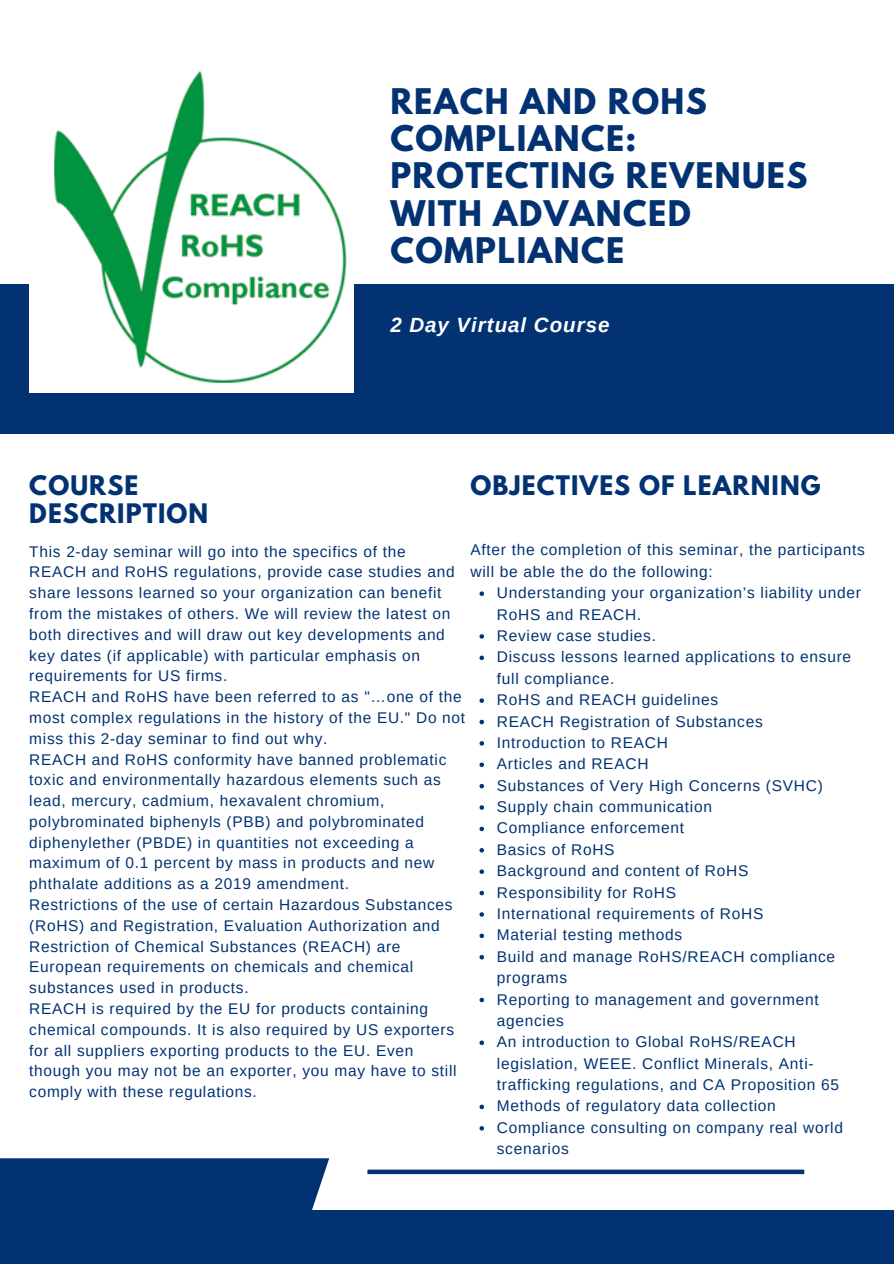
<style>
.page{position:relative;width:894px;height:1264px;background:#fff}
.page>*{position:absolute;margin:0;border:0;box-sizing:border-box;transform-origin:0 0}
.t1{font:700 31.35px/37.2px "League Spartan";letter-spacing:.045em;color:#023272}
.t2{font:700 23.85px/28.2px "League Spartan";letter-spacing:.045em;color:#023272}
.t3{font:italic 700 20.55px "Arimo";letter-spacing:.045em;color:#fff}
.t4{font:15.45px/20.9px "Arimo";letter-spacing:.045em;color:#023272}
</style>
<div class="page">
<div style="left:0;top:284px;width:893px;height:149px;background:#023272"></div>
<div style="left:0;top:1209px;width:893px;height:54px;background:#023272"></div>
<div style="left:0;top:1158px;width:329px;height:105px;background:#023272"></div>
<div style="left:367px;top:1169px;width:437px;height:5px;background:#023272"></div>
<img style="left:29px;top:71px;width:324px;height:321px">
<svg style="left:479px;top:591px;width:5px;height:5px"></svg>
<svg style="left:479px;top:634px;width:5px;height:4px"></svg>
<svg style="left:479px;top:655px;width:5px;height:5px"></svg>
<svg style="left:479px;top:698px;width:5px;height:5px"></svg>
<svg style="left:479px;top:719px;width:5px;height:5px"></svg>
<svg style="left:479px;top:741px;width:5px;height:4px"></svg>
<svg style="left:479px;top:762px;width:5px;height:5px"></svg>
<svg style="left:479px;top:784px;width:5px;height:4px"></svg>
<svg style="left:479px;top:805px;width:5px;height:4px"></svg>
<svg style="left:479px;top:826px;width:5px;height:5px"></svg>
<svg style="left:479px;top:848px;width:5px;height:4px"></svg>
<svg style="left:479px;top:869px;width:5px;height:5px"></svg>
<svg style="left:479px;top:890px;width:5px;height:5px"></svg>
<svg style="left:479px;top:912px;width:5px;height:4px"></svg>
<svg style="left:479px;top:933px;width:5px;height:5px"></svg>
<svg style="left:479px;top:955px;width:5px;height:4px"></svg>
<svg style="left:479px;top:997px;width:5px;height:5px"></svg>
<svg style="left:479px;top:1040px;width:5px;height:5px"></svg>
<svg style="left:479px;top:1104px;width:5px;height:5px"></svg>
<svg style="left:479px;top:1126px;width:5px;height:4px"></svg>
<h3 class="t1" style="left:390px;top:87px;width:418px">REACH AND ROHS<br>COMPLIANCE:<br>PROTECTING REVENUES<br>WITH ADVANCED<br>COMPLIANCE</h3>
<h1 class="t3" style="left:390px;top:313px;width:220px">2 Day Virtual Course</h1>
<h2 class="t2" style="left:29px;top:474px;width:180px">COURSE<br>DESCRIPTION</h2>
<h2 class="t2" style="left:470px;top:474px;width:351px">OBJECTIVES OF LEARNING</h2>
<p class="t4" style="left:29px;top:541px;width:426px">This 2-day seminar will go into the specifics of the REACH and RoHS regulations, provide case studies and share lessons learned so your organization can benefit from the mistakes of others. We will review the latest on both directives and will draw out key developments and key dates (if applicable) with particular emphasis on requirements for US firms.</p>
<p class="t4" style="left:29px;top:686px;width:437px">REACH and RoHS have been referred to as "…one of the most complex regulations in the history of the EU." Do not miss this 2-day seminar to find out why.</p>
<p class="t4" style="left:29px;top:748px;width:418px">REACH and RoHS conformity have banned problematic toxic and environmentally hazardous elements such as lead, mercury, cadmium, hexavalent chromium, polybrominated biphenyls (PBB) and polybrominated diphenylether (PBDE) in quantities not exceeding a maximum of 0.1 percent by mass in products and new phthalate additions as a 2019 amendment.</p>
<p class="t4" style="left:29px;top:894px;width:424px">Restrictions of the use of certain Hazardous Substances (RoHS) and Registration, Evaluation Authorization and Restriction of Chemical Substances (REACH) are European requirements on chemicals and chemical substances used in products.</p>
<p class="t4" style="left:29px;top:998px;width:428px">REACH is required by the EU for products containing chemical compounds. It is also required by US exporters for all suppliers exporting products to the EU. Even though you may not be an exporter, you may have to still comply with these regulations.</p>
<p class="t4" style="left:470px;top:539px;width:396px;line-height:21.3px">After the completion of this seminar, the participants will be able the do the following:</p>
<p class="t4" style="left:496px;top:582px;width:365px;line-height:21.3px">Understanding your organization’s liability under<br>RoHS and REACH.</p>
<p class="t4" style="left:496px;top:625px;width:160px">Review case studies.</p>
<p class="t4" style="left:496px;top:646px;width:356px;line-height:21.3px">Discuss lessons learned applications to ensure full compliance.</p>
<p class="t4" style="left:496px;top:689px;width:223px">RoHS and REACH guidelines</p>
<p class="t4" style="left:496px;top:710px;width:267px">REACH Registration of Substances</p>
<p class="t4" style="left:496px;top:732px;width:172px">Introduction to REACH</p>
<p class="t4" style="left:496px;top:753px;width:153px">Articles and REACH</p>
<p class="t4" style="left:496px;top:774px;width:327px">Substances of Very High Concerns (SVHC)</p>
<p class="t4" style="left:496px;top:796px;width:216px">Supply chain communication</p>
<p class="t4" style="left:496px;top:817px;width:189px">Compliance enforcement</p>
<p class="t4" style="left:496px;top:839px;width:119px">Basics of RoHS</p>
<p class="t4" style="left:496px;top:860px;width:253px">Background and content of RoHS</p>
<p class="t4" style="left:496px;top:881px;width:181px">Responsibility for RoHS</p>
<p class="t4" style="left:496px;top:903px;width:268px">International requirements of RoHS</p>
<p class="t4" style="left:496px;top:924px;width:187px">Material testing methods</p>
<p class="t4" style="left:496px;top:945px;width:339px;line-height:21.3px">Build and manage RoHS/REACH compliance programs</p>
<p class="t4" style="left:496px;top:988px;width:323px;line-height:21.3px">Reporting to management and government agencies</p>
<p class="t4" style="left:496px;top:1031px;width:343px;line-height:21.3px">An introduction to Global RoHS/REACH legislation, WEEE. Conflict Minerals, Anti&shy;trafficking regulations, and CA Proposition 65</p>
<p class="t4" style="left:496px;top:1095px;width:280px">Methods of regulatory data collection</p>
<p class="t4" style="left:496px;top:1116px;width:347px;line-height:21.3px">Compliance consulting on company real world scenarios</p>
</div>
